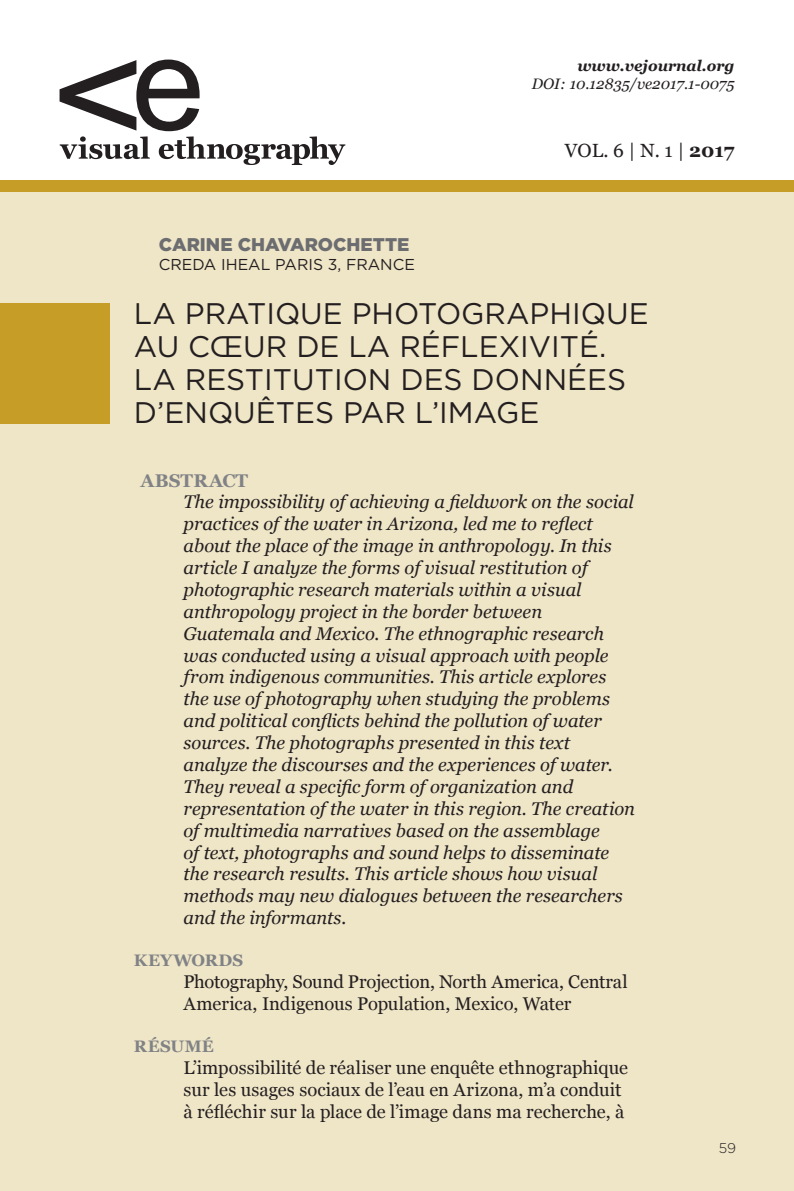
<style>
.page{position:relative;width:794px;height:1191px;background:#fff}
.page>*{position:absolute;margin:0;border:0;box-sizing:border-box;transform-origin:0 0}
.t1{font:29.75px/33.2px "Gotham HTF";color:#231f20}
.t2{font:19.07px "Georgia";color:#231f20}
.t3{font:italic 18.38px/21.9px "Georgia";letter-spacing:-.005em;color:#231f20}
.t4{font:18.38px/21.9px "Georgia";color:#231f20}
.t5{font:900 18.38px "Gotham";color:#6c6d70}
.testo_paragrafo{font:700 18.38px "Georgia";letter-spacing:.005em;color:#808285}
.t6{font:700 16.62px "Georgia";letter-spacing:.015em;color:#808285}
.t7{font:15.75px "Gotham HTF";color:#231f20}
.t8{font:italic 15.05px "Georgia";color:#231f20}
.t9{font:italic 700 15.05px "Georgia";color:#231f20}
.t10{font:300 14px "Gotham HTF";color:#231f20}
.s1{font-weight:700}
</style>
<div class="page">
<div style="left:0;top:187px;width:794px;height:1004px;background:#efe5c7"></div>
<div style="left:0;top:180px;width:794px;height:11px;background:#c59d27"></div>
<svg style="left:60px;top:60px;width:285px;height:105px"></svg>
<div style="left:0;top:303px;width:109px;height:120px;background:#c59d27"></div>
<p class="t9" style="left:577px;top:56px;width:158px">www.vejournal.org</p>
<p class="t8" style="left:532px;top:74px;width:204px">DOI: 10.12835/ve2017.1-0075</p>
<p class="t2" style="left:565px;top:139px;width:171px">VOL. 6 | N. 1 | <span class="s1">2017</span></p>
<p class="t5" style="left:159px;top:232px;width:252px">CARINE CHAVAROCHETTE</p>
<p class="t7" style="left:159px;top:256px;width:257px">CREDA IHEAL PARIS 3, FRANCE</p>
<p class="t1" style="left:134px;top:296px;width:516px">LA PRATIQUE PHOTOGRAPHIQUE<br>AU CŒUR DE LA RÉFLEXIVITÉ.<br>LA RESTITUTION DES DONNÉES<br>D’ENQUÊTES PAR L’IMAGE</p>
<p class="testo_paragrafo" style="left:140px;top:468px;width:109px">ABSTRACT</p>
<p class="t3" style="left:184px;top:491px;width:452px">The impossibility of achieving a fieldwork on the social</p>
<p class="t3" style="left:184px;top:513px;width:429px">practices of the water in Arizona, led me to reflect about the place of the image in anthropology. In this article I analyze the forms of visual restitution of photographic research materials within a visual</p>
<p class="t3" style="left:184px;top:600px;width:453px">anthropology project in the border between Guatemala and Mexico. The ethnographic research was conducted using a visual approach with people from indigenous communities. This article explores the use of photography when studying the problems and political conflicts behind the pollution of water sources. The photographs presented in this text analyze the discourses and the experiences of water.<br>They reveal a specific form of organization and representation of the water in this region. The creation of multimedia narratives based on the assemblage<br>of text, photographs and sound helps to disseminate the research results. This article shows how visual methods may new dialogues between the researchers and the informants.</p>
<p class="t6" style="left:134px;top:949px;width:111px">KEYWORDS</p>
<p class="t4" style="left:184px;top:971px;width:445px">Photography, Sound Projection, North America, Central</p>
<p class="t4" style="left:184px;top:993px;width:389px">America, Indigenous Population, Mexico, Water</p>
<p class="t6" style="left:134px;top:1035px;width:81px">RÉSUMÉ</p>
<p class="t4" style="left:184px;top:1057px;width:446px">L’impossibilité de réaliser une enquête ethnographique sur les usages sociaux de l’eau en Arizona, m’a conduit à réfléchir sur la place de l’image dans ma recherche, à</p>
<p class="t10" style="left:718px;top:1140px;width:19px">59</p>
</div>
